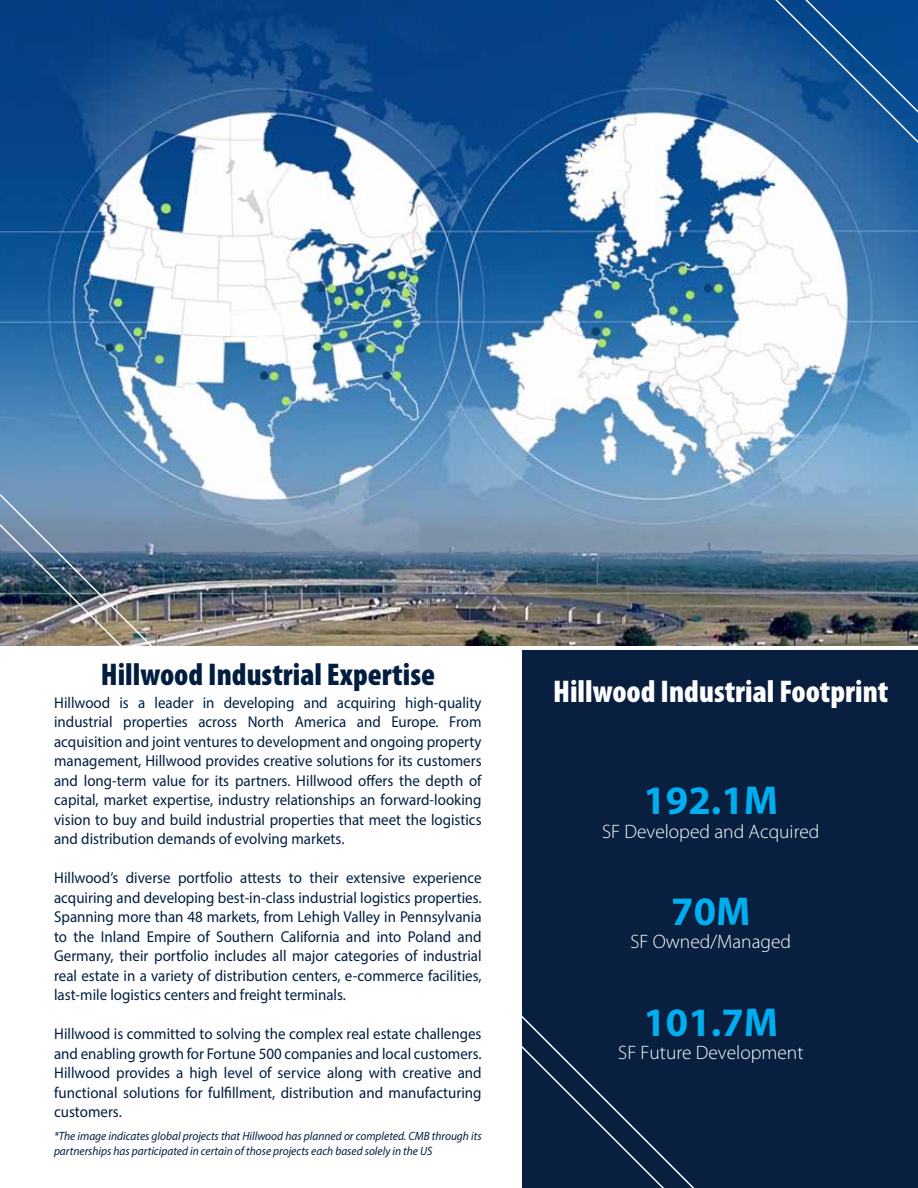
<style>
.page{position:relative;width:918px;height:1188px;background:#fff}
.page>*{position:absolute;margin:0;border:0;box-sizing:border-box;transform-origin:0 0}
.t1{font:700 40.5px "Myriad Pro";color:#00aeef}
.t2{font:900 condensed 31.5px "Myriad Pro";color:#fff}
.t3{font:900 condensed 31.5px "Myriad Pro";color:#011e41}
.t4{font:300 19.5px "Myriad Pro";color:#fff}
.t5{font:15.75px/19.5px "Myriad Pro";color:#011e41;text-align:justify;scale:.95 1}
.t6{font:italic 12px/15px "Myriad Pro";color:#011e41;scale:.95 1}
</style>
<div class="page">
<div style="left:523px;top:650px;width:395px;height:538px;background:#081f40"></div>
<img style="left:0;top:0;width:918px;height:646px">
<svg style="left:0;top:493px;width:697px;height:695px"></svg>
<svg style="left:0;top:523px;width:667px;height:665px"></svg>
<svg style="left:770px;top:0;width:148px;height:148px;background:#165596"></svg>
<h2 class="t3" style="left:101px;top:654px;width:336px">Hillwood Industrial Expertise</h2>
<p class="t5" style="left:54px;top:693px;width:452px">Hillwood is a leader in developing and acquiring high-quality industrial properties across North America and Europe. From acquisition and joint ventures to development and ongoing property management, Hillwood provides creative solutions for its customers and long-term value for its partners. Hillwood offers the depth of capital, market expertise, industry relationships an forward-looking vision to buy and build industrial properties that meet the logistics and distribution demands of evolving markets.</p>
<p class="t5" style="left:54px;top:868px;width:452px">Hillwood’s diverse portfolio attests to their extensive experience acquiring and developing best-in-class industrial logistics properties.<br>Spanning more than 48 markets, from Lehigh Valley in Pennsylvania to the Inland Empire of Southern California and into Poland and Germany, their portfolio includes all major categories of industrial real estate in a variety of distribution centers, e-commerce facilities, last-mile logistics centers and freight terminals.</p>
<p class="t5" style="left:54px;top:1024px;width:452px">Hillwood is committed to solving the complex real estate challenges and enabling growth for Fortune 500 companies and local customers.<br>Hillwood provides a high level of service along with creative and functional solutions for fulfillment, distribution and manufacturing customers.</p>
<p class="t6" style="left:54px;top:1129px;width:452px">*The image indicates global projects that Hillwood has planned or completed. CMB through its partnerships has participated in certain of those projects each based solely in the US</p>
<h2 class="t2" style="left:553px;top:672px;width:337px">Hillwood Industrial Footprint</h2>
<h1 class="t1" style="left:643px;top:774px;width:136px">192.1M</h1>
<p class="t4" style="left:602px;top:820px;width:219px">SF Developed and Acquired</p>
<h1 class="t1" style="left:671px;top:885px;width:81px">70M</h1>
<p class="t4" style="left:630px;top:930px;width:162px">SF Owned/Managed</p>
<h1 class="t1" style="left:643px;top:996px;width:136px">101.7M</h1>
<p class="t4" style="left:618px;top:1041px;width:187px">SF Future Development</p>
</div>
